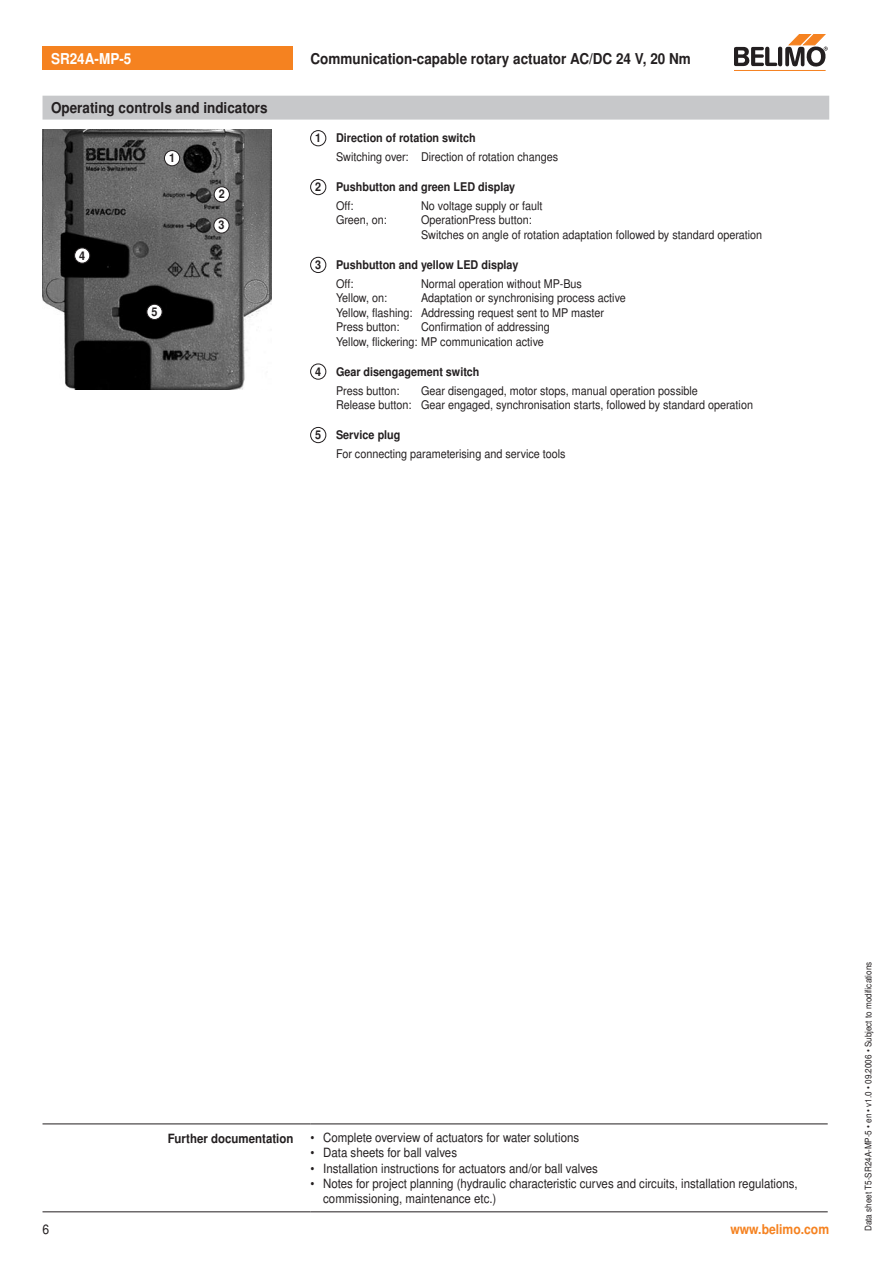
<style>
.page{position:relative;width:893px;height:1263px;background:#fff}
.page>*{position:absolute;margin:0;border:0;box-sizing:border-box;transform-origin:0 0}
.Überschrift_2_links{font:700 15px "Nimbus Sans BEL";color:#231f20;scale:.9 1}
.Überschrift_Kapitel{font:700 15px "Nimbus Sans BEL";color:#231f20;scale:.9 1}
.Überschrift_2_links_invers{font:700 15px "Nimbus Sans BEL";color:#fff;scale:.9 1}
.www_rechts{font:700 13.5px "Nimbus Sans BEL";color:#f58220;scale:.9 1}
.Zahl_Seite_links{font:13.5px "Nimbus Sans BEL";color:#231f20;scale:.9 1}
.Sicherheitshinweise{font:12.75px/15.3px "Nimbus Sans BEL";color:#231f20;scale:.9 1}
.Marginalien{font:700 12.75px "Nimbus Sans BEL";color:#231f20;scale:.9 1}
.Lauftext_8{font:12px "Nimbus Sans BEL";color:#231f20;scale:.9 1}
.Lauftext_8-2{font:700 12px "Nimbus Sans BEL";color:#231f20;scale:.9 1}
.Vertikaltext{font:9px "Nimbus Sans BEL";color:#231f20;scale:.9 1}
</style>
<div class="page">
<hr style="left:735px;top:70px;width:91px;height:1px;background:#f58220">
<svg style="left:735px;top:34px;width:93px;height:33px"></svg>
<div style="left:43px;top:47px;width:250px;height:23px;background:#f58220"></div>
<div style="left:43px;top:96px;width:786px;height:24px;background:#c7c8ca"></div>
<div style="left:310px;top:130px;width:16px;height:16px;border:1px solid #231f20;border-radius:50%"></div>
<div style="left:310px;top:179px;width:16px;height:16px;border:1px solid #231f20;border-radius:50%"></div>
<div style="left:310px;top:257px;width:16px;height:16px;border:1px solid #231f20;border-radius:50%"></div>
<div style="left:310px;top:364px;width:16px;height:16px;border:1px solid #231f20;border-radius:50%"></div>
<div style="left:310px;top:427px;width:16px;height:16px;border:1px solid #231f20;border-radius:50%"></div>
<img style="left:43px;top:130px;width:228px;height:259px">
<div style="left:164px;top:151px;width:16px;height:15px;background:#fff;border-radius:50%"></div>
<div style="left:164px;top:150px;width:16px;height:16px;border:1px solid #231f20;border-radius:50%"></div>
<div style="left:214px;top:187px;width:15px;height:15px;background:#fff;border-radius:50%"></div>
<div style="left:214px;top:186px;width:16px;height:16px;border:1px solid #231f20;border-radius:50%"></div>
<div style="left:214px;top:218px;width:15px;height:15px;background:#fff;border-radius:50%"></div>
<div style="left:213px;top:217px;width:16px;height:16px;border:1px solid #231f20;border-radius:50%"></div>
<div style="left:75px;top:248px;width:15px;height:15px;background:#fff;border-radius:50%"></div>
<div style="left:74px;top:248px;width:16px;height:16px;border:1px solid #231f20;border-radius:50%"></div>
<div style="left:147px;top:304px;width:15px;height:15px;background:#fff;border-radius:50%"></div>
<div style="left:146px;top:304px;width:16px;height:16px;border:1px solid #231f20;border-radius:50%"></div>
<hr style="left:43px;top:1211px;width:267px;height:1px;background:#231f20">
<hr style="left:43px;top:1124px;width:267px;height:1px;background:#231f20">
<hr style="left:310px;top:1124px;width:518px;height:1px;background:#231f20">
<hr style="left:310px;top:1211px;width:518px;height:1px;background:#231f20">
<p class="Überschrift_2_links_invers" style="left:51px;top:50px;width:91px">SR24A-MP-5</p>
<p class="Überschrift_2_links" style="left:310px;top:50px;width:424px">Communication-capable rotary actuator AC/DC 24 V, 20 Nm</p>
<p class="Überschrift_Kapitel" style="left:51px;top:99px;width:242px">Operating controls and indicators</p>
<p class="Lauftext_8-2" style="left:79px;top:248px;width:8px">4</p>
<p class="Lauftext_8-2" style="left:169px;top:151px;width:8px">1</p>
<p class="Lauftext_8-2" style="left:151px;top:304px;width:8px">5</p>
<p class="Lauftext_8-2" style="left:219px;top:187px;width:8px">2</p>
<p class="Lauftext_8-2" style="left:218px;top:218px;width:8px">3</p>
<p class="Lauftext_8-2" style="left:315px;top:131px;width:8px">1</p>
<p class="Lauftext_8-2" style="left:336px;top:131px;width:157px">Direction of rotation switch</p>
<p class="Lauftext_8" style="left:336px;top:150px;width:248px">Switching over: Direction of rotation changes</p>
<p class="Lauftext_8-2" style="left:315px;top:180px;width:8px">2</p>
<p class="Lauftext_8-2" style="left:336px;top:180px;width:201px">Pushbutton and green LED display</p>
<p class="Lauftext_8" style="left:336px;top:199px;width:21px">Off:</p>
<p class="Lauftext_8" style="left:421px;top:199px;width:136px">No voltage supply or fault</p>
<p class="Lauftext_8" style="left:336px;top:213px;width:58px">Green, on:</p>
<p class="Lauftext_8" style="left:421px;top:213px;width:125px">OperationPress button:</p>
<p class="Lauftext_8" style="left:421px;top:227px;width:381px">Switches on angle of rotation adaptation followed by standard operation</p>
<p class="Lauftext_8-2" style="left:315px;top:257px;width:8px">3</p>
<p class="Lauftext_8-2" style="left:336px;top:258px;width:204px">Pushbutton and yellow LED display</p>
<p class="Lauftext_8" style="left:336px;top:276px;width:21px">Off:</p>
<p class="Lauftext_8" style="left:421px;top:276px;width:180px">Normal operation without MP-Bus</p>
<p class="Lauftext_8" style="left:336px;top:291px;width:58px">Yellow, on:</p>
<p class="Lauftext_8" style="left:421px;top:291px;width:229px">Adaptation or synchronising process active</p>
<p class="Lauftext_8" style="left:336px;top:305px;width:299px">Yellow, flashing: Addressing request sent to MP master</p>
<p class="Lauftext_8" style="left:336px;top:320px;width:72px">Press button:</p>
<p class="Lauftext_8" style="left:421px;top:320px;width:145px">Confirmation of addressing</p>
<p class="Lauftext_8" style="left:336px;top:334px;width:232px">Yellow, flickering: MP communication active</p>
<p class="Lauftext_8-2" style="left:315px;top:364px;width:8px">4</p>
<p class="Lauftext_8-2" style="left:336px;top:364px;width:161px">Gear disengagement switch</p>
<p class="Lauftext_8" style="left:336px;top:383px;width:72px">Press button:</p>
<p class="Lauftext_8" style="left:421px;top:383px;width:309px">Gear disengaged, motor stops, manual operation possible</p>
<p class="Lauftext_8" style="left:336px;top:397px;width:465px">Release button: Gear engaged, synchronisation starts, followed by standard operation</p>
<p class="Lauftext_8-2" style="left:315px;top:428px;width:8px">5</p>
<p class="Lauftext_8-2" style="left:336px;top:428px;width:73px">Service plug</p>
<p class="Lauftext_8" style="left:336px;top:447px;width:257px">For connecting parameterising and service tools</p>
<p class="Marginalien" style="left:168px;top:1131px;width:141px">Further documentation</p>
<p class="Sicherheitshinweise" style="left:310px;top:1130px;width:300px">• Complete overview of actuators for water solutions</p>
<p class="Sicherheitshinweise" style="left:310px;top:1145px;width:164px">• Data sheets for ball valves</p>
<p class="Sicherheitshinweise" style="left:310px;top:1161px;width:321px">• Installation instructions for actuators and/or ball valves</p>
<p class="Sicherheitshinweise" style="left:323px;top:1176px;width:529px;text-indent:-13px">• Notes for project planning (hydraulic characteristic curves and circuits, installation regulations, commissioning, maintenance etc.)</p>
<p class="Zahl_Seite_links" style="left:43px;top:1221px;width:9px">6</p>
<p class="www_rechts" style="left:730px;top:1221px;width:111px">www.belimo.com</p>
<p class="Vertikaltext" style="left:863px;top:1231px;width:301px;rotate:-90deg">Data sheet T5-SR24A-MP-5 • en • v1.0 • 09.2006 • Subject to modifications</p>
</div>
